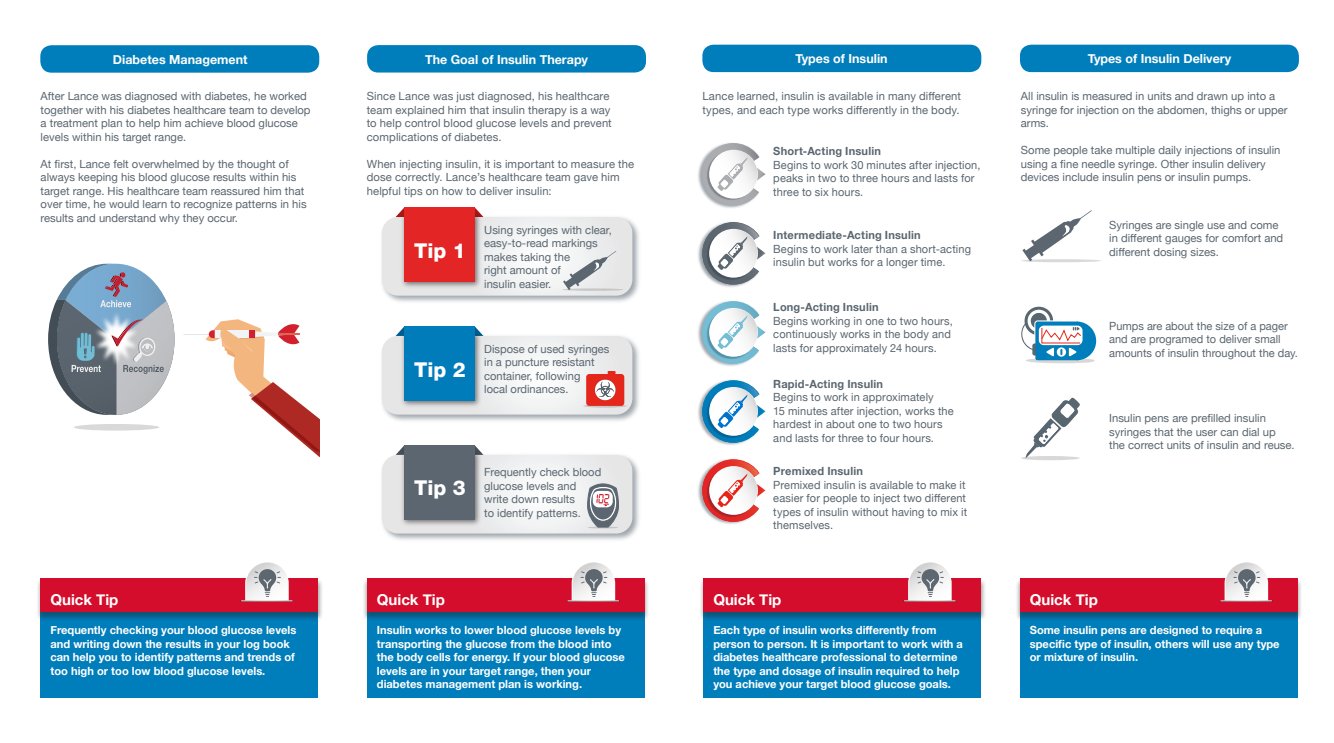
<style>
.page{position:relative;width:1334px;height:743px;background:#fff}
.page>*{position:absolute;margin:0;border:0;box-sizing:border-box;transform-origin:0 0}
.t1{font:800 20.5px "Helvetica Neue";color:#fff}
.t2{font:700 15px "Helvetica Neue";color:#fff}
.t3{font:700 12.5px "Helvetica Neue";color:#fff}
.t4{font:11.25px/13.5px "Helvetica Neue";color:#5a6670}
.t5{font:700 11.25px/13.5px "Helvetica Neue";color:#fff}
.t6{font:700 11.25px "Helvetica Neue";letter-spacing:.02em;color:#5a6670}
</style>
<div class="page">
<div style="left:1019px;top:580px;width:278px;height:118px;background:#007dbb"></div>
<div style="left:1014px;top:578px;width:288px;height:43px;background:#231f20;opacity:.44"></div>
<div style="left:1019px;top:578px;width:278px;height:33px;background:#d30d2b"></div>
<img style="left:1220px;top:591px;width:53px;height:11px">
<hr style="left:1220px;top:600px;width:51px;height:1px;background:#fff">
<svg style="left:1224px;top:562px;width:43px;height:38px"></svg>
<div style="left:40px;top:45px;width:279px;height:28px;background:#007dbb;border-radius:11px"></div>
<div style="left:367px;top:45px;width:279px;height:28px;background:#007dbb;border-radius:11px"></div>
<div style="left:702px;top:45px;width:279px;height:27px;background:#007dbb;border-radius:11px"></div>
<div style="left:1019px;top:45px;width:279px;height:27px;background:#007dbb;border-radius:11px"></div>
<div style="left:703px;top:580px;width:278px;height:118px;background:#007dbb"></div>
<div style="left:698px;top:578px;width:288px;height:43px;background:#231f20;opacity:.44"></div>
<div style="left:703px;top:578px;width:278px;height:33px;background:#d30d2b"></div>
<img style="left:903px;top:591px;width:53px;height:11px">
<hr style="left:904px;top:600px;width:51px;height:1px;background:#fff">
<svg style="left:908px;top:562px;width:43px;height:38px"></svg>
<div style="left:367px;top:580px;width:277px;height:118px;background:#007dbb"></div>
<div style="left:362px;top:578px;width:287px;height:43px;background:#231f20;opacity:.44"></div>
<div style="left:367px;top:578px;width:277px;height:33px;background:#d30d2b"></div>
<img style="left:567px;top:591px;width:53px;height:11px">
<hr style="left:568px;top:600px;width:50px;height:1px;background:#fff">
<svg style="left:571px;top:562px;width:44px;height:38px"></svg>
<div style="left:41px;top:580px;width:277px;height:118px;background:#007dbb"></div>
<div style="left:36px;top:578px;width:287px;height:43px;background:#231f20;opacity:.44"></div>
<div style="left:41px;top:578px;width:277px;height:33px;background:#d30d2b"></div>
<img style="left:240px;top:600px;width:53px;height:2px">
<hr style="left:241px;top:600px;width:51px;height:1px;background:#fff">
<svg style="left:245px;top:562px;width:44px;height:38px"></svg>
<svg style="left:1025px;top:357px;width:69px;height:6px"></svg>
<svg style="left:1021px;top:306px;width:74px;height:54px"></svg>
<hr style="left:1021px;top:259px;width:80px;height:3px;background:#b3b3b4;border-radius:50%">
<svg style="left:1022px;top:210px;width:69px;height:51px"></svg>
<hr style="left:1020px;top:456px;width:59px;height:4px;background:#d9d8d9;border-radius:50%">
<svg style="left:1025px;top:397px;width:54px;height:61px"></svg>
<img style="left:517px;top:222px;width:122px;height:199px">
<img style="left:381px;top:233px;width:136px;height:188px">
<svg style="left:382px;top:207px;width:250px;height:88px"></svg>
<img style="left:517px;top:460px;width:122px;height:80px">
<img style="left:381px;top:471px;width:136px;height:69px">
<svg style="left:382px;top:326px;width:250px;height:88px"></svg>
<svg style="left:382px;top:445px;width:250px;height:88px"></svg>
<svg style="left:183px;top:319px;width:136px;height:137px"></svg>
<div style="left:74px;top:424px;width:85px;height:6px;background:#d9d9d9;border-radius:50%"></div>
<svg style="left:48px;top:264px;width:126px;height:151px"></svg>
<img style="left:698px;top:323px;width:40px;height:43px">
<img style="left:700px;top:318px;width:45px;height:47px">
<svg style="left:702px;top:301px;width:63px;height:62px"></svg>
<img style="left:698px;top:244px;width:40px;height:43px">
<img style="left:700px;top:239px;width:45px;height:47px">
<svg style="left:702px;top:222px;width:63px;height:62px"></svg>
<img style="left:698px;top:165px;width:40px;height:43px">
<img style="left:700px;top:160px;width:45px;height:47px">
<svg style="left:702px;top:143px;width:63px;height:62px"></svg>
<img style="left:698px;top:402px;width:40px;height:43px">
<img style="left:700px;top:397px;width:45px;height:47px">
<svg style="left:702px;top:380px;width:63px;height:62px"></svg>
<img style="left:698px;top:481px;width:40px;height:43px">
<img style="left:700px;top:476px;width:45px;height:47px">
<svg style="left:702px;top:459px;width:63px;height:62px"></svg>
<p class="t3" style="left:113px;top:49px;width:136px">Diabetes Management</p>
<p class="t3" style="left:425px;top:49px;width:164px">The Goal of Insulin Therapy</p>
<p class="t3" style="left:795px;top:49px;width:94px">Types of Insulin</p>
<p class="t3" style="left:1087px;top:49px;width:145px">Types of Insulin Delivery</p>
<p class="t4" style="left:702px;top:90px;width:260px">Lance learned, insulin is available in many different types, and each type works differently in the body.</p>
<p class="t4" style="left:367px;top:90px;width:246px">Since Lance was just diagnosed, his healthcare team explained him that insulin therapy is a way to help control blood glucose levels and prevent complications of diabetes.</p>
<p class="t4" style="left:367px;top:158px;width:269px">When injecting insulin, it is important to measure the dose correctly. Lance’s healthcare team gave him helpful tips on how to deliver insulin:</p>
<p class="t4" style="left:41px;top:90px;width:271px">After Lance was diagnosed with diabetes, he worked together with his diabetes healthcare team to develop a treatment plan to help him achieve blood glucose levels within his target range.</p>
<p class="t4" style="left:41px;top:158px;width:267px">At first, Lance felt overwhelmed by the thought of always keeping his blood glucose results within his target range. His healthcare team reassured him that over time, he would learn to recognize patterns in his results and understand why they occur.</p>
<p class="t4" style="left:1020px;top:90px;width:268px">All insulin is measured in units and drawn up into a syringe for injection on the abdomen, thighs or upper arms.</p>
<p class="t4" style="left:1020px;top:144px;width:261px">Some people take multiple daily injections of insulin using a fine needle syringe. Other insulin delivery devices include insulin pens or insulin pumps.</p>
<p class="t6" style="left:773px;top:142px;width:109px">Short-Acting Insulin</p>
<p class="t4" style="left:773px;top:158px;width:209px">Begins to work 30 minutes after injection, peaks in two to three hours and lasts for three to six hours.</p>
<p class="t6" style="left:773px;top:226px;width:149px">Intermediate-Acting Insulin</p>
<p class="t4" style="left:773px;top:242px;width:199px">Begins to work later than a short-acting insulin but works for a longer time.</p>
<p class="t6" style="left:773px;top:298px;width:107px">Long-Acting Insulin</p>
<p class="t4" style="left:773px;top:314px;width:181px">Begins working in one to two hours, continuously works in the body and lasts for approximately 24 hours.</p>
<p class="t6" style="left:773px;top:374px;width:111px">Rapid-Acting Insulin</p>
<p class="t4" style="left:773px;top:391px;width:182px">Begins to work in approximately<br>15 minutes after injection, works the hardest in about one to two hours and lasts for three to four hours.</p>
<p class="t6" style="left:773px;top:462px;width:91px">Premixed Insulin</p>
<p class="t4" style="left:773px;top:478px;width:195px">Premixed insulin is available to make it easier for people to inject two different types of insulin without having to mix it themselves.</p>
<p class="t4" style="left:1108px;top:218px;width:176px">Syringes are single use and come in different gauges for comfort and different dosing sizes.</p>
<p class="t4" style="left:484px;top:223px;width:129px">Using syringes with clear, easy-to-read markings makes taking the<br>right amount of<br>insulin easier.</p>
<h1 class="t1" style="left:414px;top:238px;width:53px">Tip 1</h1>
<p class="t4" style="left:1108px;top:320px;width:190px">Pumps are about the size of a pager and are programed to deliver small amounts of insulin throughout the day.</p>
<p class="t4" style="left:484px;top:342px;width:127px">Dispose of used syringes in a puncture resistant container, following<br>local ordinances.</p>
<h1 class="t1" style="left:414px;top:357px;width:53px">Tip 2</h1>
<p class="t4" style="left:1108px;top:412px;width:187px">Insulin pens are prefilled insulin syringes that the user can dial up<br>the correct units of insulin and reuse.</p>
<p class="t4" style="left:484px;top:466px;width:118px">Frequently check blood glucose levels and write down results<br>to identify patterns.</p>
<h1 class="t1" style="left:414px;top:476px;width:53px">Tip 3</h1>
<h2 class="t2" style="left:50px;top:587px;width:70px">Quick Tip</h2>
<p class="t5" style="left:50px;top:623px;width:247px">Frequently checking your blood glucose levels and writing down the results in your log book can help you to identify patterns and trends of too high or too low blood glucose levels.</p>
<h2 class="t2" style="left:377px;top:587px;width:70px">Quick Tip</h2>
<p class="t5" style="left:377px;top:623px;width:249px">Insulin works to lower blood glucose levels by transporting the glucose from the blood into the body cells for energy. If your blood glucose levels are in your target range, then your diabetes management plan is working.</p>
<h2 class="t2" style="left:713px;top:587px;width:70px">Quick Tip</h2>
<p class="t5" style="left:713px;top:623px;width:251px">Each type of insulin works differently from person to person. It is important to work with a diabetes healthcare professional to determine the type and dosage of insulin required to help you achieve your target blood glucose goals.</p>
<h2 class="t2" style="left:1029px;top:587px;width:70px">Quick Tip</h2>
<p class="t5" style="left:1029px;top:623px;width:251px">Some insulin pens are designed to require a specific type of insulin, others will use any type or mixture of insulin.</p>
</div>
